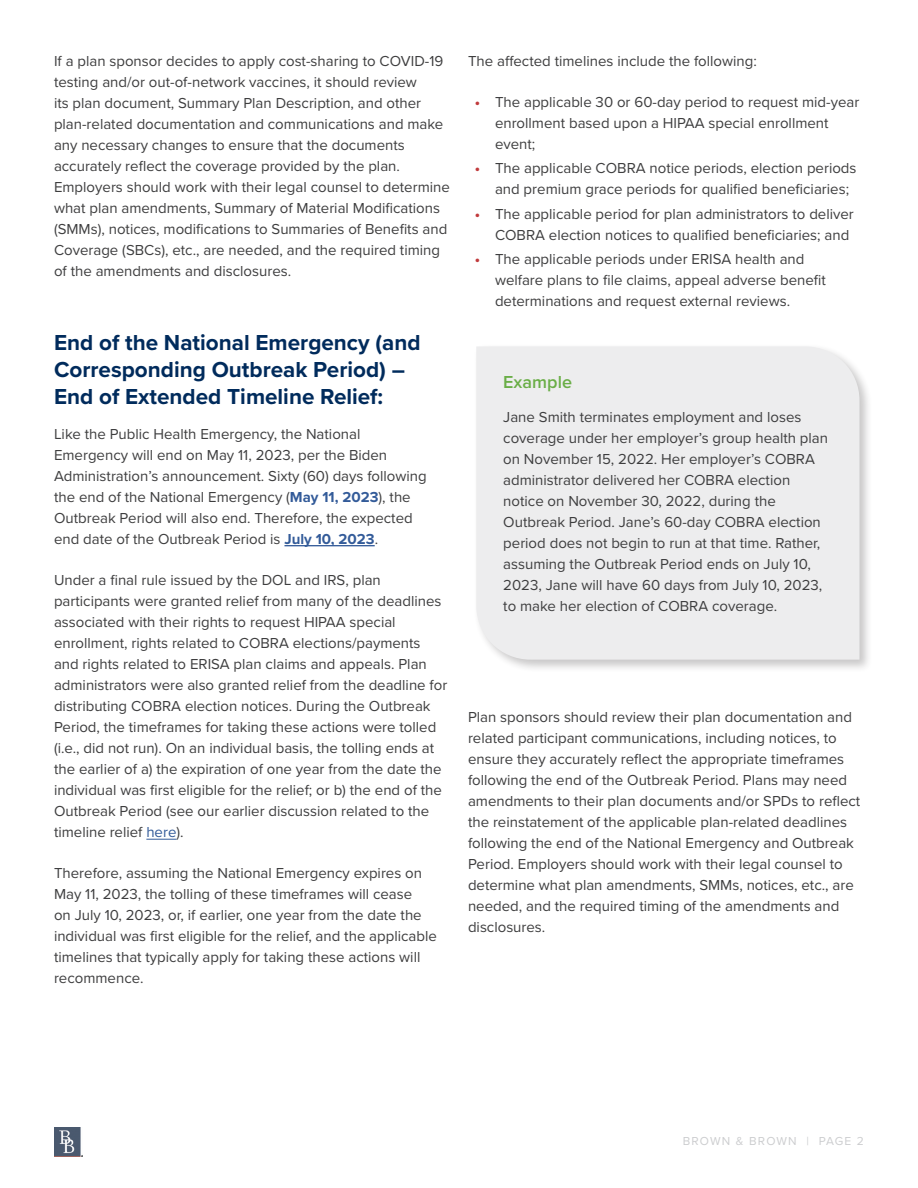
<style>
.page{position:relative;width:918px;height:1188px;background:#fff}
.page>*{position:absolute;margin:0;border:0;box-sizing:border-box;transform-origin:0 0}
.t1{font:700 22.5px/27px "Proxima Nova";color:#002b5c}
.t2{font:600 18px "Proxima Nova";color:#6aae47}
.t3{font:15px/21px "Proxima Nova";color:#3e3e3f}
.t4{font:12px "Proxima Nova";letter-spacing:.1em;color:#cccdcf}
.s1{font-weight:700;color:#335b99}
.s2{color:#335b99}
.s3{font-weight:700;color:#c13a3c}
</style>
<div class="page">
<hr style="left:284px;top:545px;width:91px;height:1px;background:#335b99">
<hr style="left:146px;top:839px;width:31px;height:1px;background:#335b99">
<div style="left:473px;top:343px;width:399px;height:330px;background:#231f20;opacity:.25"></div>
<div style="left:476px;top:346px;width:384px;height:314px;background:#ededee"></div>
<img style="left:54px;top:1127px;width:28px;height:29px">
<p class="t3" style="left:54px;top:50px;width:397px">If a plan sponsor decides to apply cost-sharing to COVID-19 testing and/or out-of-network vaccines, it should review<br>its plan document, Summary Plan Description, and other plan-related documentation and communications and make any necessary changes to ensure that the documents accurately reflect the coverage provided by the plan.<br>Employers should work with their legal counsel to determine what plan amendments, Summary of Material Modifications (SMMs), notices, modifications to Summaries of Benefits and Coverage (SBCs), etc., are needed, and the required timing of the amendments and disclosures.</p>
<h1 class="t1" style="left:54px;top:329px;width:368px">End of the National Emergency (and<br>Corresponding Outbreak Period) –<br>End of Extended Timeline Relief:</h1>
<p class="t3" style="left:54px;top:422px;width:374px">Like the Public Health Emergency, the National Emergency will end on May 11, 2023, per the Biden Administration’s announcement. Sixty (60) days following the end of the National Emergency (<span class="s1">May 11, 2023</span>), the Outbreak Period will also end. Therefore, the expected end date of the Outbreak Period is <span class="s1">July 10, 2023</span>.</p>
<p class="t3" style="left:54px;top:569px;width:395px">Under a final rule issued by the DOL and IRS, plan participants were granted relief from many of the deadlines associated with their rights to request HIPAA special enrollment, rights related to COBRA elections/payments and rights related to ERISA plan claims and appeals. Plan administrators were also granted relief from the deadline for distributing COBRA election notices. During the Outbreak Period, the timeframes for taking these actions were tolled (i.e., did not run). On an individual basis, the tolling ends at the earlier of a) the expiration of one year from the date the individual was first eligible for the relief; or b) the end of the Outbreak Period (see our earlier discussion related to the timeline relief <span class="s2">here</span>).</p>
<p class="t3" style="left:54px;top:862px;width:384px">Therefore, assuming the National Emergency expires on May 11, 2023, the tolling of these timeframes will cease<br>on July 10, 2023, or, if earlier, one year from the date the individual was first eligible for the relief, and the applicable timelines that typically apply for taking these actions will recommence.</p>
<p class="t3" style="left:468px;top:50px;width:290px">The affected timelines include the following:</p>
<p class="t3" style="left:495px;top:91px;width:366px;text-indent:-20px"><span class="s3">•</span> The applicable 30 or 60-day period to request mid-year enrollment based upon a HIPAA special enrollment event;</p>
<p class="t3" style="left:495px;top:157px;width:363px;text-indent:-20px"><span class="s3">•</span> The applicable COBRA notice periods, election periods and premium grace periods for qualified beneficiaries;</p>
<p class="t3" style="left:495px;top:202px;width:360px;text-indent:-20px"><span class="s3">•</span> The applicable period for plan administrators to deliver<br>COBRA election notices to qualified beneficiaries; and</p>
<p class="t3" style="left:495px;top:248px;width:333px;text-indent:-20px"><span class="s3">•</span> The applicable periods under ERISA health and welfare plans to file claims, appeal adverse benefit determinations and request external reviews.</p>
<p class="t2" style="left:503px;top:368px;width:70px">Example</p>
<p class="t3" style="left:503px;top:406px;width:326px">Jane Smith terminates employment and loses coverage under her employer’s group health plan on November 15, 2022. Her employer’s COBRA administrator delivered her COBRA election notice on November 30, 2022, during the Outbreak Period. Jane’s 60-day COBRA election period does not begin to run at that time. Rather, assuming the Outbreak Period ends on July 10, 2023, Jane will have 60 days from July 10, 2023, to make her election of COBRA coverage.</p>
<p class="t3" style="left:468px;top:706px;width:394px">Plan sponsors should review their plan documentation and related participant communications, including notices, to ensure they accurately reflect the appropriate timeframes following the end of the Outbreak Period. Plans may need amendments to their plan documents and/or SPDs to reflect the reinstatement of the applicable plan-related deadlines following the end of the National Emergency and Outbreak Period. Employers should work with their legal counsel to determine what plan amendments, SMMs, notices, etc., are needed, and the required timing of the amendments and disclosures.</p>
<p class="t4" style="left:683px;top:1132px;width:183px">BROWN &amp; BROWN | PAGE 2</p>
</div>
